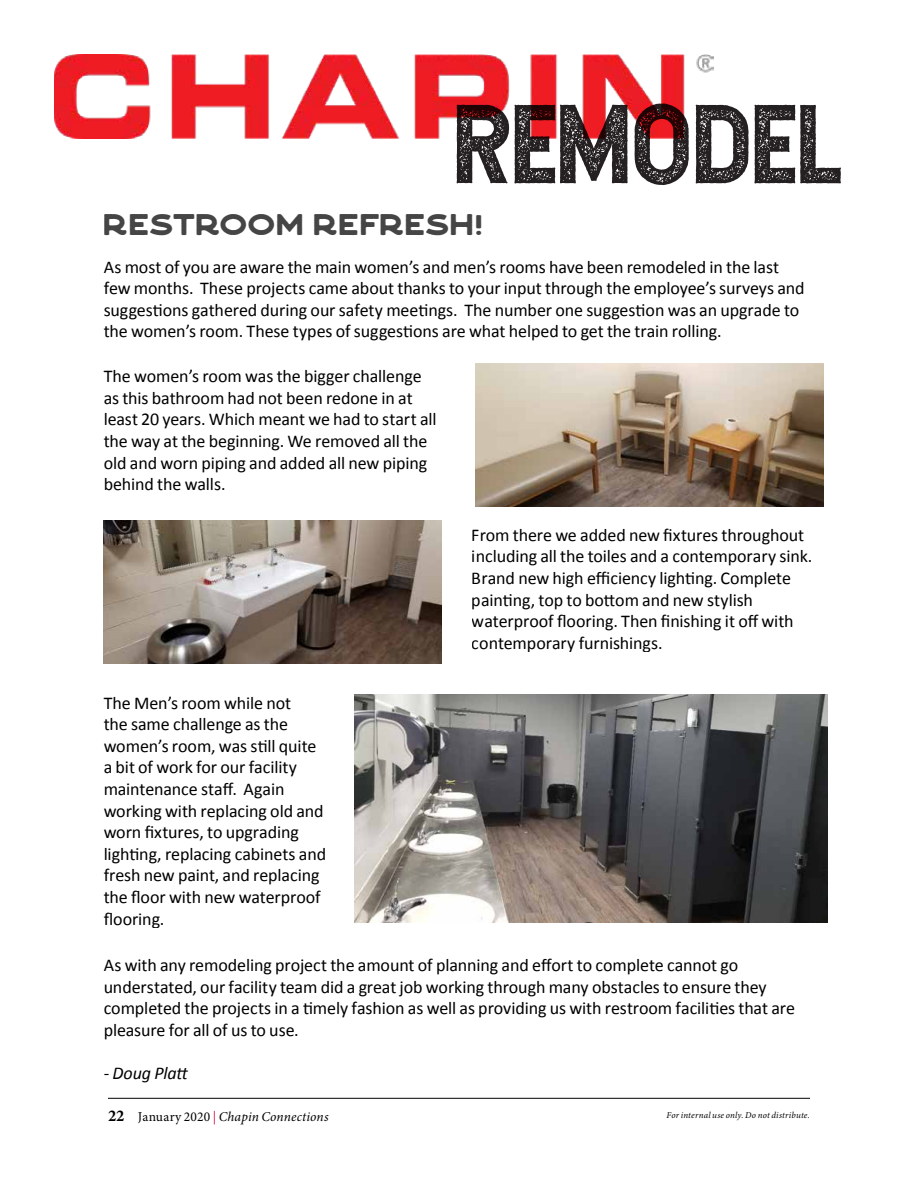
<style>
.page{position:relative;width:918px;height:1188px;background:#fff}
.page>*{position:absolute;margin:0;border:0;box-sizing:border-box;transform-origin:0 0}
.t1{font:106.5px "Hansief Rough";letter-spacing:-.02em;color:#241f21}
.t2{font:30px "Crafter Rough";letter-spacing:.005em;color:#454545}
.t3{font:18px/21.6px "Calibri";letter-spacing:-.005em;color:#000}
.t4{font:italic 18px "Calibri";letter-spacing:-.005em;color:#000}
.t5{font:italic 13.5px "Minion Pro";letter-spacing:.01em;color:#000}
.t6{font:italic 9px "Minion Pro";letter-spacing:.02em;color:#000}
.s1{font-weight:700;font-style:normal;font-size:16.5px}
.s2{font-style:normal}
.s3{font-style:normal;color:#d31245}
</style>
<div class="page">
<hr style="left:108px;top:1098px;width:702px;height:1px;background:#000">
<img style="left:476px;top:364px;width:348px;height:143px">
<img style="left:104px;top:521px;width:338px;height:143px">
<img style="left:354px;top:694px;width:474px;height:228px">
<img style="left:54px;top:54px;width:660px;height:84px">
<h1 class="t1" style="left:452px;top:76px;width:390px">REMODEL</h1>
<h2 class="t2" style="left:104px;top:208px;width:381px">RESTROOM REFRESH!</h2>
<p class="t3" style="left:104px;top:256px;width:703px">As most of you are aware the main women’s and men’s rooms have been remodeled in the last few months. These projects came about thanks to your input through the employee’s surveys and suggestions gathered during our safety meetings. The number one suggestion was an upgrade to the women’s room. These types of suggestions are what helped to get the train rolling.</p>
<p class="t3" style="left:104px;top:365px;width:334px">The women’s room was the bigger challenge as this bathroom had not been redone in at least 20 years. Which meant we had to start all the way at the beginning. We removed all the old and worn piping and added all new piping behind the walls.</p>
<p class="t3" style="left:104px;top:692px;width:224px">The Men’s room while not<br>the same challenge as the women’s room, was still quite a bit of work for our facility maintenance staff. Again working with replacing old and worn fixtures, to upgrading lighting, replacing cabinets and fresh new paint, and replacing the floor with new waterproof flooring.</p>
<p class="t3" style="left:472px;top:524px;width:342px">From there we added new fixtures throughout including all the toiles and a contemporary sink.<br>Brand new high efficiency lighting. Complete painting, top to bottom and new stylish waterproof flooring. Then finishing it off with contemporary furnishings.</p>
<p class="t3" style="left:104px;top:954px;width:693px">As with any remodeling project the amount of planning and effort to complete cannot go understated, our facility team did a great job working through many obstacles to ensure they completed the projects in a timely fashion as well as providing us with restroom facilities that are pleasure for all of us to use.</p>
<p class="t4" style="left:104px;top:1061px;width:86px">- Doug Platt</p>
<p class="t5" style="left:108px;top:1107px;width:222px"><span class="s1">22</span> <span class="s2">January 2020</span> <span class="s3">|</span> Chapin Connections</p>
<p class="t6" style="left:667px;top:1109px;width:145px">For internal use only. Do not distribute.</p>
</div>
